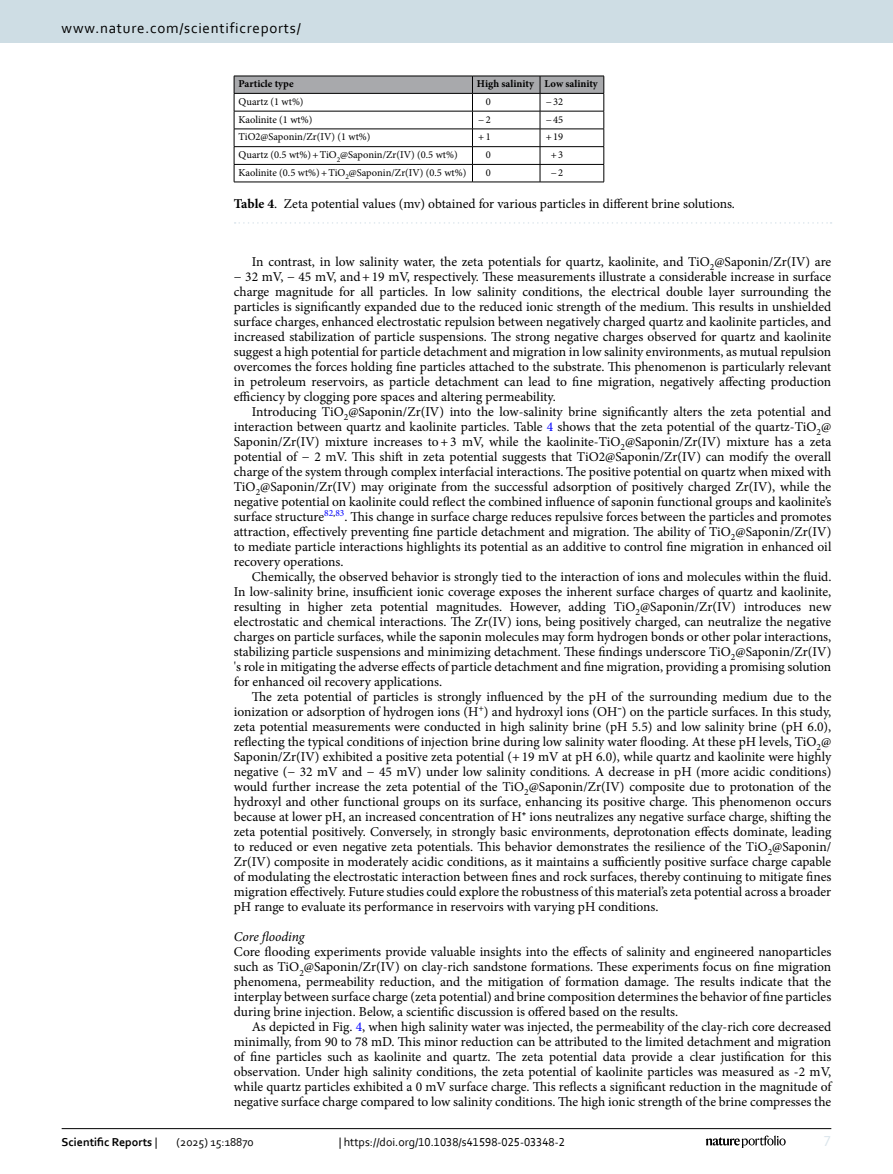
<style>
.page{position:relative;width:893px;height:1174px;background:#fff}
.page>*{position:absolute;margin:0;border:0;box-sizing:border-box;transform-origin:0 0}
.t1{font:15px "Corbel";letter-spacing:.05em;color:#000}
.t2{font:15px "Corbel";color:#d9e4eb}
.Body_Text_Indent{font:13.5px/15px "Minion Pro";color:#000;text-align:justify}
.Body_Text{font:13.5px/15px "Minion Pro";color:#000;text-align:justify}
.Table_Caption{font:13.5px "Minion Pro";color:#000}
.Head_3{font:italic 13.5px "Minion Pro";letter-spacing:-.01em;color:#000}
.t3{font:12px "Corbel";color:#000}
.t4{font:700 12px "Corbel";color:#000}
.Table_Body{font:10.5px "Minion Pro";color:#000}
.Table_Head{font:700 10.5px "Minion Pro";color:#000}
.s1{font-weight:700}
.s2{color:#00f}
.s3{font-family:"Arial Unicode MS"}
.s4{font-weight:400}
</style>
<div class="page">
<hr style="left:472px;top:182px;width:68px;height:1px;background:#000">
<svg style="left:234px;top:76px;width:371px;height:106px"></svg>
<hr style="left:540px;top:182px;width:64px;height:1px;background:#000">
<hr style="left:234px;top:182px;width:238px;height:1px;background:#000">
<svg style="left:235px;top:222px;width:597px;height:2px"></svg>
<hr style="left:62px;top:1128px;width:769px;height:1px;background:#000">
<svg style="left:706px;top:1135px;width:80px;height:12px"></svg>
<div style="left:0;top:0;width:893px;height:43px;background:#cedde4"></div>
<p class="t1" style="left:62px;top:18px;width:241px">www.nature.com/scientificreports/</p>
<p class="Table_Head" style="left:239px;top:77px;width:57px">Particle type</p>
<p class="Table_Head" style="left:477px;top:77px;width:58px">High salinity</p>
<p class="Table_Head" style="left:544px;top:77px;width:55px">Low salinity</p>
<p class="Table_Body" style="left:239px;top:95px;width:67px">Quartz (1 wt%)</p>
<p class="Table_Body" style="left:486px;top:95px;width:7px">0</p>
<p class="Table_Body" style="left:546px;top:95px;width:19px">−32</p>
<p class="Table_Body" style="left:239px;top:112px;width:75px">Kaolinite (1 wt%)</p>
<p class="Table_Body" style="left:478px;top:112px;width:14px">−2</p>
<p class="Table_Body" style="left:546px;top:112px;width:19px">−45</p>
<p class="Table_Body" style="left:239px;top:130px;width:133px">TiO2@Saponin/Zr(IV) (1 wt%)</p>
<p class="Table_Body" style="left:478px;top:130px;width:14px">+1</p>
<p class="Table_Body" style="left:546px;top:130px;width:19px">+19</p>
<p class="Table_Body" style="left:239px;top:148px;width:221px">Quartz (0.5 wt%)+TiO<sub>2</sub>@Saponin/Zr(IV) (0.5 wt%)</p>
<p class="Table_Body" style="left:486px;top:148px;width:7px">0</p>
<p class="Table_Body" style="left:551px;top:148px;width:14px">+3</p>
<p class="Table_Body" style="left:239px;top:165px;width:229px">Kaolinite (0.5 wt%)+TiO<sub>2</sub>@Saponin/Zr(IV) (0.5 wt%)</p>
<p class="Table_Body" style="left:486px;top:165px;width:7px">0</p>
<p class="Table_Body" style="left:551px;top:165px;width:14px">−2</p>
<p class="Table_Caption" style="left:234px;top:194px;width:503px"><span class="s1">Table 4</span>. Zeta potential values (mv) obtained for various particles in different brine solutions.</p>
<p class="Body_Text_Indent" style="left:234px;top:254px;width:599px;text-indent:18px">In contrast, in low salinity water, the zeta potentials for quartz, kaolinite, and TiO<sub>2</sub>@Saponin/Zr(IV) are − 32 mV, − 45 mV, and+19 mV, respectively. These measurements illustrate a considerable increase in surface charge magnitude for all particles. In low salinity conditions, the electrical double layer surrounding the particles is significantly expanded due to the reduced ionic strength of the medium. This results in unshielded surface charges, enhanced electrostatic repulsion between negatively charged quartz and kaolinite particles, and increased stabilization of particle suspensions. The strong negative charges observed for quartz and kaolinite suggest a high potential for particle detachment and migration in low salinity environments, as mutual repulsion overcomes the forces holding fine particles attached to the substrate. This phenomenon is particularly relevant in petroleum reservoirs, as particle detachment can lead to fine migration, negatively affecting production efficiency by clogging pore spaces and altering permeability.</p>
<p class="Body_Text_Indent" style="left:234px;top:404px;width:599px;text-indent:18px">Introducing TiO<sub>2</sub>@Saponin/Zr(IV) into the low-salinity brine significantly alters the zeta potential and interaction between quartz and kaolinite particles. Table <span class="s2">4</span> shows that the zeta potential of the quartz-TiO<sub>2</sub>@ Saponin/Zr(IV) mixture increases to+3 mV, while the kaolinite-TiO<sub>2</sub>@Saponin/Zr(IV) mixture has a zeta potential of − 2 mV. This shift in zeta potential suggests that TiO2@Saponin/Zr(IV) can modify the overall charge of the system through complex interfacial interactions. The positive potential on quartz when mixed with TiO<sub>2</sub>@Saponin/Zr(IV) may originate from the successful adsorption of positively charged Zr(IV), while the negative potential on kaolinite could reflect the combined influence of saponin functional groups and kaolinite’s surface structure<sup>82</sup><sup>,</sup><sup>83</sup>. This change in surface charge reduces repulsive forces between the particles and promotes attraction, effectively preventing fine particle detachment and migration. The ability of TiO<sub>2</sub>@Saponin/Zr(IV) to mediate particle interactions highlights its potential as an additive to control fine migration in enhanced oil recovery operations.</p>
<p class="Body_Text_Indent" style="left:234px;top:569px;width:599px;text-indent:18px">Chemically, the observed behavior is strongly tied to the interaction of ions and molecules within the fluid.<br>In low-salinity brine, insufficient ionic coverage exposes the inherent surface charges of quartz and kaolinite, resulting in higher zeta potential magnitudes. However, adding TiO<sub>2</sub>@Saponin/Zr(IV) introduces new electrostatic and chemical interactions. The Zr(IV) ions, being positively charged, can neutralize the negative charges on particle surfaces, while the saponin molecules may form hydrogen bonds or other polar interactions, stabilizing particle suspensions and minimizing detachment. These findings underscore TiO<sub>2</sub>@Saponin/Zr(IV) 's role in mitigating the adverse effects of particle detachment and fine migration, providing a promising solution for enhanced oil recovery applications.</p>
<p class="Body_Text_Indent" style="left:234px;top:689px;width:599px;text-indent:18px">The zeta potential of particles is strongly influenced by the pH of the surrounding medium due to the ionization or adsorption of hydrogen ions (H<sup>+</sup>) and hydroxyl ions (OH<span class="s3">⁻</span>) on the particle surfaces. In this study, zeta potential measurements were conducted in high salinity brine (pH 5.5) and low salinity brine (pH 6.0), reflecting the typical conditions of injection brine during low salinity water flooding. At these pH levels, TiO<sub>2</sub>@ Saponin/Zr(IV) exhibited a positive zeta potential (+19 mV at pH 6.0), while quartz and kaolinite were highly negative (− 32 mV and − 45 mV) under low salinity conditions. A decrease in pH (more acidic conditions) would further increase the zeta potential of the TiO<sub>2</sub>@Saponin/Zr(IV) composite due to protonation of the hydroxyl and other functional groups on its surface, enhancing its positive charge. This phenomenon occurs because at lower pH, an increased concentration of H<span class="s3">⁺</span> ions neutralizes any negative surface charge, shifting the zeta potential positively. Conversely, in strongly basic environments, deprotonation effects dominate, leading to reduced or even negative zeta potentials. This behavior demonstrates the resilience of the TiO<sub>2</sub>@Saponin/ Zr(IV) composite in moderately acidic conditions, as it maintains a sufficiently positive surface charge capable of modulating the electrostatic interaction between fines and rock surfaces, thereby continuing to mitigate fines migration effectively. Future studies could explore the robustness of this material’s zeta potential across a broader pH range to evaluate its performance in reservoirs with varying pH conditions.</p>
<p class="Head_3" style="left:234px;top:927px;width:72px">Core flooding</p>
<p class="Body_Text" style="left:234px;top:944px;width:599px">Core flooding experiments provide valuable insights into the effects of salinity and engineered nanoparticles such as TiO<sub>2</sub>@Saponin/Zr(IV) on clay-rich sandstone formations. These experiments focus on fine migration phenomena, permeability reduction, and the mitigation of formation damage. The results indicate that the interplay between surface charge (zeta potential) and brine composition determines the behavior of fine particles during brine injection. Below, a scientific discussion is offered based on the results.</p>
<p class="Body_Text_Indent" style="left:234px;top:1019px;width:599px;text-indent:18px">As depicted in Fig. <span class="s2">4</span>, when high salinity water was injected, the permeability of the clay-rich core decreased minimally, from 90 to 78 mD. This minor reduction can be attributed to the limited detachment and migration of fine particles such as kaolinite and quartz. The zeta potential data provide a clear justification for this observation. Under high salinity conditions, the zeta potential of kaolinite particles was measured as -2 mV, while quartz particles exhibited a 0 mV surface charge. This reflects a significant reduction in the magnitude of negative surface charge compared to low salinity conditions. The high ionic strength of the brine compresses the</p>
<p class="t4" style="left:62px;top:1134px;width:97px">Scientific Reports <span class="s4">|</span></p>
<p class="t3" style="left:177px;top:1134px;width:79px">(2025) 15:18870</p>
<p class="t3" style="left:339px;top:1134px;width:228px">| https://doi.org/10.1038/s41598-025-03348-2</p>
<p class="t2" style="left:824px;top:1132px;width:9px">7</p>
</div>
